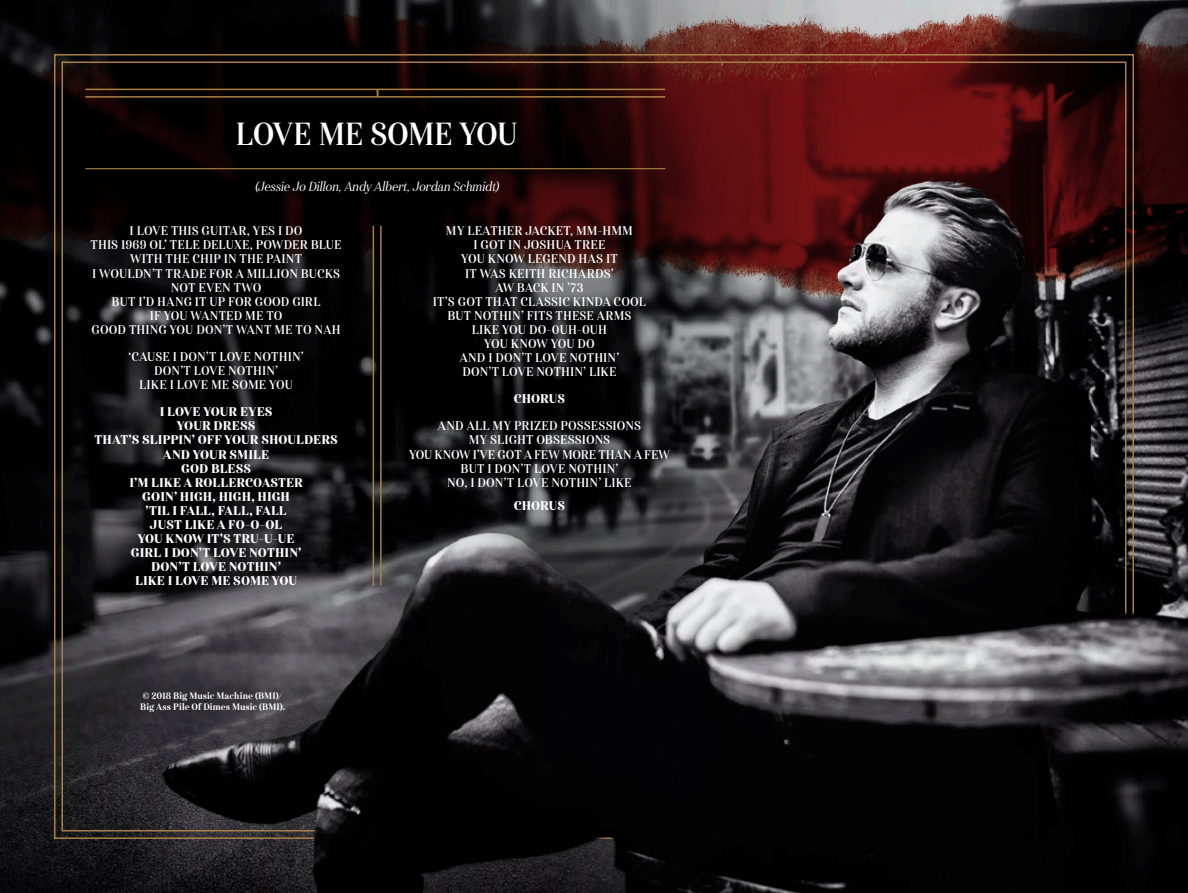
<style>
.page{position:relative;width:1188px;height:893px;background:#fff}
.page>*{position:absolute;margin:0;border:0;box-sizing:border-box;transform-origin:0 0}
.t1{font:31.8px "Haboro Con Med";letter-spacing:-.02em;color:#fff}
.t2{font:15px "Muara";color:#a98046}
.t3{font:13.2px "Haboro Con Reg It";letter-spacing:-.02em;color:#fff}
.t4{font:12.6px/14.1px "Haboro Con Med";letter-spacing:.01em;color:#fff;text-align:center}
.t5{font:12.6px/14.1px "Haboro Con Bla";letter-spacing:.005em;color:#fff;text-align:center}
.t6{font:9.3px/11.2px "Haboro Con Bol";letter-spacing:.005em;color:#fff}
</style>
<div class="page">
<img style="left:0;top:313px;width:1188px;height:580px">
<img style="left:0;top:0;width:1188px;height:313px">
<img style="left:54px;top:0;width:1080px;height:893px">
<p class="t2" style="left:376px;top:83px;width:5px">1</p>
<h1 class="t1" style="left:235px;top:113px;width:284px">LOVE ME SOME YOU</h1>
<p class="t3" style="left:255px;top:178px;width:246px">(Jessie Jo Dillon, Andy Albert, Jordan Schmidt)</p>
<p class="t4" style="left:91px;top:224px;width:252px">I LOVE THIS GUITAR, YES I DO<br>THIS 1969 OL’ TELE DELUXE, POWDER BLUE<br>WITH THE CHIP IN THE PAINT<br>I WOULDN’T TRADE FOR A MILLION BUCKS<br>NOT EVEN TWO<br>BUT I’D HANG IT UP FOR GOOD GIRL<br>IF YOU WANTED ME TO<br>GOOD THING YOU DON’T WANT ME TO NAH</p>
<p class="t4" style="left:129px;top:350px;width:176px">‘CAUSE I DON’T LOVE NOTHIN’<br>DON’T LOVE NOTHIN’<br>LIKE I LOVE ME SOME YOU</p>
<p class="t5" style="left:94px;top:405px;width:245px">I LOVE YOUR EYES<br>YOUR DRESS<br>THAT’S SLIPPIN’ OFF YOUR SHOULDERS<br>AND YOUR SMILE<br>GOD BLESS<br>I’M LIKE A ROLLERCOASTER<br>GOIN’ HIGH, HIGH, HIGH<br>’TIL I FALL, FALL, FALL<br>JUST LIKE A FO-O-OL<br>YOU KNOW IT’S TRU-U-UE<br>GIRL I DON’T LOVE NOTHIN’<br>DON’T LOVE NOTHIN’<br>LIKE I LOVE ME SOME YOU</p>
<p class="t4" style="left:433px;top:224px;width:215px">MY LEATHER JACKET, MM-HMM<br>I GOT IN JOSHUA TREE<br>YOU KNOW LEGEND HAS IT<br>IT WAS KEITH RICHARDS’<br>AW BACK IN ’73<br>IT’S GOT THAT CLASSIC KINDA COOL<br>BUT NOTHIN’ FITS THESE ARMS<br>LIKE YOU DO-0UH-0UH<br>YOU KNOW YOU DO<br>AND I DON’T LOVE NOTHIN’<br>DON’T LOVE NOTHIN’ LIKE</p>
<p class="t5" style="left:514px;top:392px;width:53px">CHORUS</p>
<p class="t4" style="left:409px;top:419px;width:262px">AND ALL MY PRIZED POSSESSIONS<br>MY SLIGHT OBSESSIONS<br>YOU KNOW I’VE GOT A FEW MORE THAN A FEW<br>BUT I DON’T LOVE NOTHIN’<br>NO, I DON’T LOVE NOTHIN’ LIKE</p>
<p class="t5" style="left:514px;top:499px;width:53px">CHORUS</p>
<p class="t6" style="left:140px;top:690px;width:147px">© 2018 Big Music Machine (BMI)/<br>Big Ass Pile Of Dimes Music (BMI).</p>
</div>
